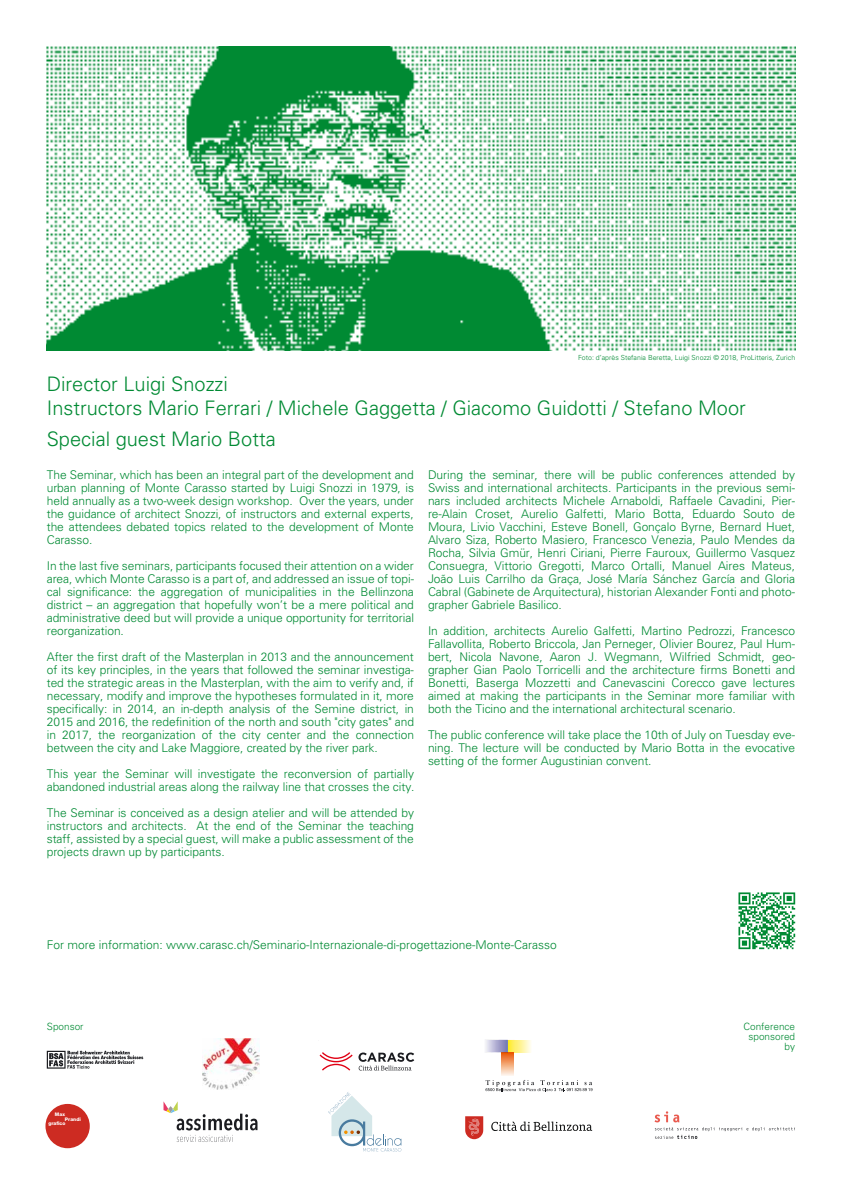
<style>
.page{position:relative;width:842px;height:1191px;background:#fff}
.page>*{position:absolute;margin:0;border:0;box-sizing:border-box;transform-origin:0 0}
.t1{font:300 20px/24px "Univers LT";color:#008a33}
.t2{font:300 12px/13px "Univers LT";letter-spacing:-.005em;color:#008a33;text-align:justify}
.t3{font:300 10px/10px "Univers LT";color:#008a33;text-align:right}
.t4{font:300 7px "Univers LT";color:#008a33}
.t5{font:800 4.9px/4px "Helvetica Neue LT";color:#fff}
</style>
<div class="page">
<img style="left:47px;top:47px;width:748px;height:303px">
<svg style="left:738px;top:892px;width:57px;height:57px"></svg>
<svg style="left:47px;top:1050px;width:96px;height:18px"></svg>
<svg style="left:164px;top:1101px;width:93px;height:41px"></svg>
<img style="left:203px;top:1038px;width:56px;height:51px">
<div style="left:45px;top:1104px;width:45px;height:44px;background:#cd2b22;border-radius:50%"></div>
<svg style="left:485px;top:1039px;width:107px;height:52px"></svg>
<svg style="left:320px;top:1052px;width:94px;height:18px"></svg>
<svg style="left:328px;top:1092px;width:73px;height:59px"></svg>
<svg style="left:491px;top:1121px;width:101px;height:10px"></svg>
<svg style="left:465px;top:1116px;width:18px;height:23px"></svg>
<svg style="left:654px;top:1111px;width:141px;height:28px"></svg>
<p class="t4" style="left:578px;top:353px;width:219px">Foto: d’après Stefania Beretta, Luigi Snozzi © 2018, ProLitteris, Zurich</p>
<h1 class="t1" style="left:47px;top:372px;width:700px">Director Luigi Snozzi<br>Instructors Mario Ferrari / Michele Gaggetta / Giacomo Guidotti / Stefano Moor</h1>
<h1 class="t1" style="left:47px;top:427px;width:230px">Special guest Mario Botta</h1>
<p class="t2" style="left:47px;top:468px;width:369px">The Seminar, which has been an integral part of the development and urban planning of Monte Carasso started by Luigi Snozzi in 1979, is held annually as a two-week design workshop. Over the years, under the guidance of architect Snozzi, of instructors and external experts, the attendees debated topics related to the development of Monte Carasso.</p>
<p class="t2" style="left:47px;top:559px;width:369px">In the last five seminars, participants focused their attention on a wider area, which Monte Carasso is a part of, and addressed an issue of topi&shy;cal significance: the aggregation of municipalities in the Bellinzona district – an aggregation that hopefully won’t be a mere political and administrative deed but will provide a unique opportunity for territorial reorganization.</p>
<p class="t2" style="left:47px;top:650px;width:369px">After the first draft of the Masterplan in 2013 and the announcement of its key principles, in the years that followed the seminar investiga&shy;ted the strategic areas in the Masterplan, with the aim to verify and, if necessary, modify and improve the hypotheses formulated in it, more specifically: in 2014, an in-depth analysis of the Semine district, in 2015 and 2016, the redefinition of the north and south "city gates" and in 2017, the reorganization of the city center and the connection between the city and Lake Maggiore, created by the river park.</p>
<p class="t2" style="left:47px;top:767px;width:369px">This year the Seminar will investigate the reconversion of partially abandoned industrial areas along the railway line that crosses the city.</p>
<p class="t2" style="left:47px;top:806px;width:369px">The Seminar is conceived as a design atelier and will be attended by instructors and architects. At the end of the Seminar the teaching staff, assisted by a special guest, will make a public assessment of the projects drawn up by participants.</p>
<p class="t2" style="left:428px;top:468px;width:369px">During the seminar, there will be public conferences attended by Swiss and international architects. Participants in the previous semi&shy;nars included architects Michele Arnaboldi, Raffaele Cavadini, Pier&shy;re-Alain Croset, Aurelio Galfetti, Mario Botta, Eduardo Souto de Moura, Livio Vacchini, Esteve Bonell, Gonçalo Byrne, Bernard Huet, Alvaro Siza, Roberto Masiero, Francesco Venezia, Paulo Mendes da Rocha, Silvia Gmür, Henri Ciriani, Pierre Fauroux, Guillermo Vasquez Consuegra, Vittorio Gregotti, Marco Ortalli, Manuel Aires Mateus, João Luis Carrilho da Graça, José María Sánchez García and Gloria Cabral (Gabinete de Arquitectura), historian Alexander Fonti and photo&shy;grapher Gabriele Basilico.</p>
<p class="t2" style="left:428px;top:624px;width:369px">In addition, architects Aurelio Galfetti, Martino Pedrozzi, Francesco Fallavollita, Roberto Briccola, Jan Perneger, Olivier Bourez, Paul Hum&shy;bert, Nicola Navone, Aaron J. Wegmann, Wilfried Schmidt, geo&shy;grapher Gian Paolo Torricelli and the architecture firms Bonetti and Bonetti, Baserga Mozzetti and Canevascini Corecco gave lectures aimed at making the participants in the Seminar more familiar with both the Ticino and the international architectural scenario.</p>
<p class="t2" style="left:428px;top:728px;width:369px">The public conference will take place the 10th of July on Tuesday eve&shy;ning. The lecture will be conducted by Mario Botta in the evocative setting of the former Augustinian convent.</p>
<p class="t2" style="left:47px;top:938px;width:512px">For more information: www.carasc.ch/Seminario-Internazionale-di-progettazione-Monte-Carasso</p>
<p class="t3" style="left:47px;top:1021px;width:38px">Sponsor</p>
<p class="t3" style="left:743px;top:1021px;width:53px">Conference sponsored by</p>
<p class="t5" style="left:55px;top:1112px;width:12px">Max</p>
<p class="t5" style="left:48px;top:1117px;width:34px;text-indent:17px">Prandi grafico</p>
</div>
